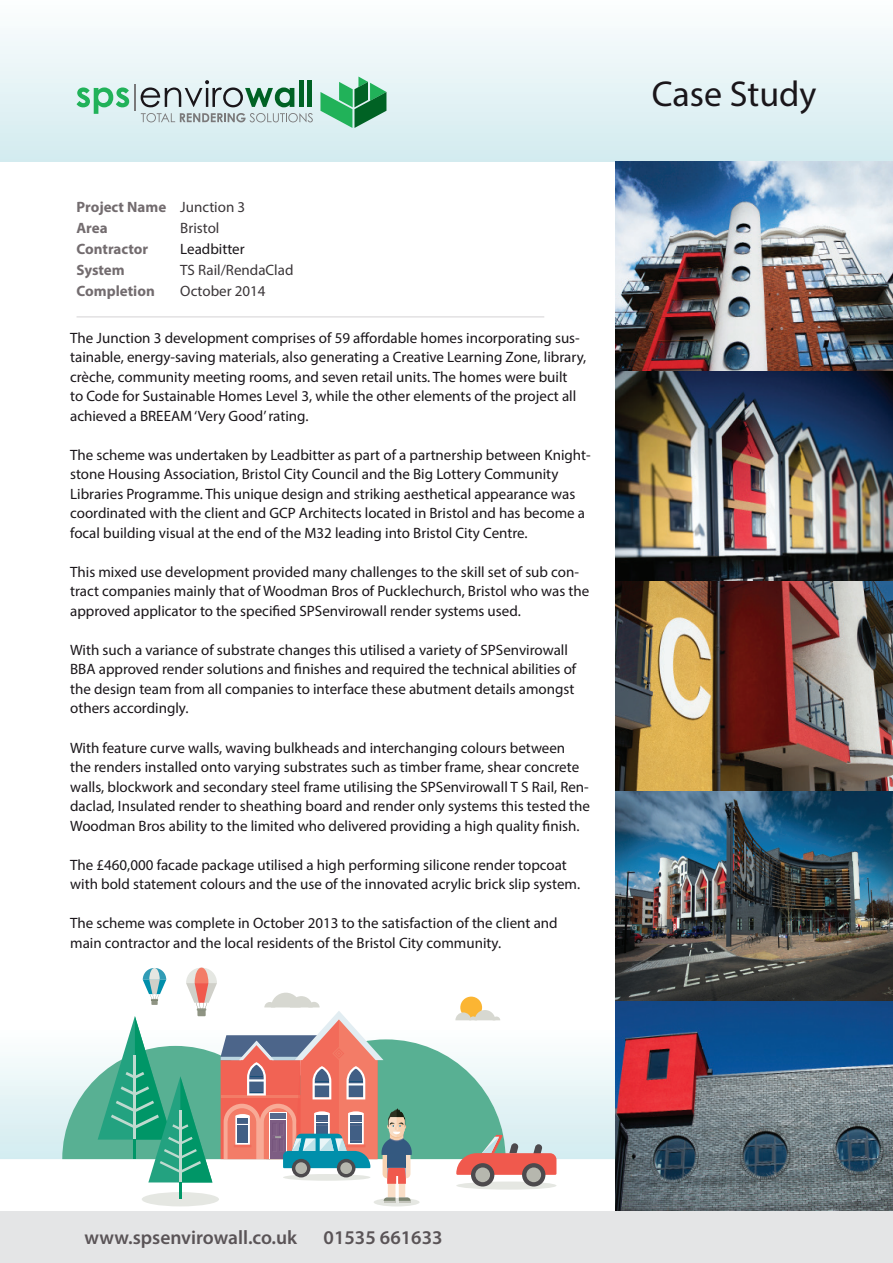
<style>
.page{position:relative;width:893px;height:1263px;background:#fff}
.page>*{position:absolute;margin:0;border:0;box-sizing:border-box;transform-origin:0 0}
.t1{font:36px "Myriad Pro";color:#1a161a}
.t2{font:600 19.5px "Myriad Pro";color:#5a5457}
.t3{font:15px/19.5px "Myriad Pro";color:#1a161a}
.t4{font:15px/21px "Myriad Pro";color:#3b3639}
.t5{font:700 15px/21px "Myriad Pro";color:#736c6f}
</style>
<div class="page">
<div style="left:0;top:0;width:893px;height:162px;background:linear-gradient(to bottom,#fdfefe,#d2ebef)"></div>
<svg style="left:77px;top:87px;width:52px;height:27px"></svg>
<hr style="left:134px;top:84px;width:2px;height:27px;background:#7a797a">
<svg style="left:141px;top:80px;width:153px;height:27px;background:#aac0bb"></svg>
<hr style="left:299px;top:81px;width:4px;height:26px;background:#006224">
<div style="left:307px;top:81px;width:5px;height:26px;background:#006224"></div>
<svg style="left:141px;top:113px;width:172px;height:9px;background:#bbc6c9"></svg>
<svg style="left:320px;top:77px;width:66px;height:51px;background:#6eba90"></svg>
<svg style="left:0;top:1056px;width:615px;height:103px"></svg>
<div style="left:142px;top:1192px;width:77px;height:14px;background:#e5e7e2;border-radius:50%"></div>
<svg style="left:374px;top:1198px;width:46px;height:8px"></svg>
<svg style="left:62px;top:967px;width:494px;height:235px"></svg>
<img style="left:615px;top:162px;width:278px;height:210px">
<img style="left:615px;top:372px;width:278px;height:209px">
<img style="left:615px;top:581px;width:278px;height:210px">
<img style="left:615px;top:791px;width:278px;height:210px">
<svg style="left:615px;top:1001px;width:278px;height:210px;background:#545f77"></svg>
<hr style="left:77px;top:316px;width:467px;height:2px;background:#e2e1e2">
<div style="left:0;top:1211px;width:893px;height:52px;background:#e4e5e6"></div>
<p class="t5" style="left:77px;top:196px;width:91px">Project Name<br>Area<br>Contractor<br>System<br>Completion</p>
<p class="t4" style="left:180px;top:196px;width:66px">Junction 3<br>Bristol</p>
<p class="t3" style="left:180px;top:239px;width:66px">Leadbitter</p>
<p class="t4" style="left:180px;top:259px;width:115px">TS Rail/RendaClad<br>October 2014</p>
<p class="t3" style="left:70px;top:328px;width:518px">The Junction 3 development comprises of 59 affordable homes incorporating sus&shy;tainable, energy-saving materials, also generating a Creative Learning Zone, library, crèche, community meeting rooms, and seven retail units. The homes were built<br>to Code for Sustainable Homes Level 3, while the other elements of the project all achieved a BREEAM ‘Very Good’ rating.</p>
<p class="t3" style="left:70px;top:445px;width:522px">The scheme was undertaken by Leadbitter as part of a partnership between Knight&shy;stone Housing Association, Bristol City Council and the Big Lottery Community Libraries Programme. This unique design and striking aesthetical appearance was coordinated with the client and GCP Architects located in Bristol and has become a focal building visual at the end of the M32 leading into Bristol City Centre.</p>
<p class="t3" style="left:70px;top:562px;width:521px">This mixed use development provided many challenges to the skill set of sub con&shy;tract companies mainly that of Woodman Bros of Pucklechurch, Bristol who was the approved applicator to the specified SPSenvirowall render systems used.</p>
<p class="t3" style="left:70px;top:640px;width:508px">With such a variance of substrate changes this utilised a variety of SPSenvirowall BBA approved render solutions and finishes and required the technical abilities of the design team from all companies to interface these abutment details amongst others accordingly.</p>
<p class="t3" style="left:70px;top:737px;width:521px">With feature curve walls, waving bulkheads and interchanging colours between<br>the renders installed onto varying substrates such as timber frame, shear concrete walls, blockwork and secondary steel frame utilising the SPSenvirowall T S Rail, Ren&shy;daclad, Insulated render to sheathing board and render only systems this tested the Woodman Bros ability to the limited who delivered providing a high quality finish.</p>
<p class="t3" style="left:70px;top:854px;width:512px">The £460,000 facade package utilised a high performing silicone render topcoat with bold statement colours and the use of the innovated acrylic brick slip system.</p>
<p class="t3" style="left:70px;top:913px;width:489px">The scheme was complete in October 2013 to the satisfaction of the client and main contractor and the local residents of the Bristol City community.</p>
<h1 class="t1" style="left:652px;top:72px;width:166px">Case Study</h1>
<h2 class="t2" style="left:84px;top:1224px;width:214px">www.spsenvirowall.co.uk</h2>
<h2 class="t2" style="left:324px;top:1224px;width:121px">01535 661633</h2>
</div>
